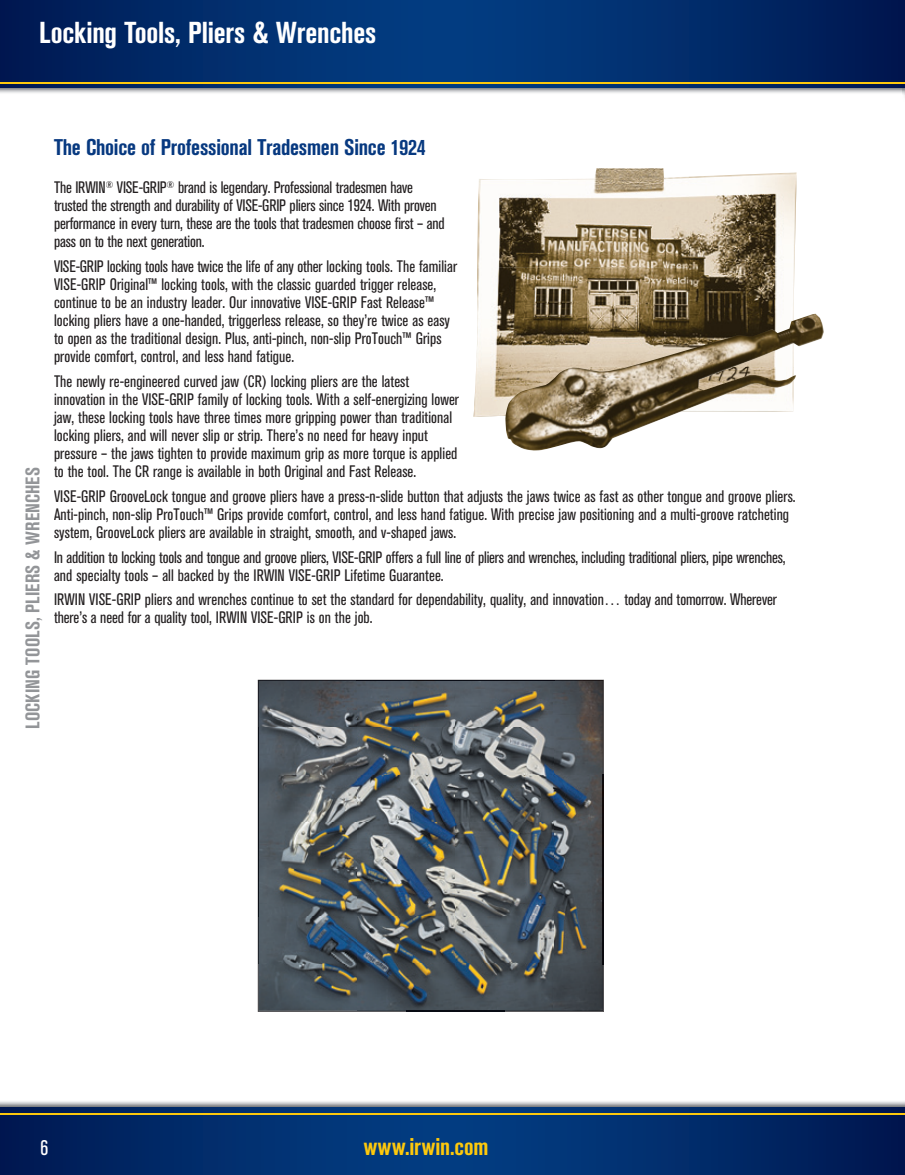
<style>
.page{position:relative;width:905px;height:1175px;background:#fff}
.page>*{position:absolute;margin:0;border:0;box-sizing:border-box;transform-origin:0 0}
.t1{font:700 condensed 30px "Akzidenz Grotesk BE";letter-spacing:-.01em;color:#fff}
.t2{font:700 condensed 24px "Akzidenz Grotesk BE";letter-spacing:.005em;color:#fec90c}
.t3{font:700 condensed 22.5px "Akzidenz Grotesk BE";letter-spacing:-.01em;color:#073980}
.t4{font:condensed 21px "Akzidenz Grotesk BE";color:#fff}
.t5{font:700 condensed 19.5px "Akzidenz Grotesk BE";letter-spacing:.005em;color:#939598}
.t6{font:condensed 16.5px/18px "Akzidenz Grotesk BE";letter-spacing:.005em;color:#231f20}
</style>
<div class="page">
<img style="left:902px;top:1100px;width:2px;height:7px">
<svg style="left:0;top:1107px;width:904px;height:67px;background:#052e6a"></svg>
<hr style="left:0;top:1112px;width:904px;height:2px;background:#fec90c">
<img style="left:0;top:87px;width:902px;height:6px">
<img style="left:902px;top:87px;width:2px;height:7px">
<svg style="left:0;top:0;width:904px;height:87px;background:#012c6b"></svg>
<hr style="left:0;top:82px;width:904px;height:2px;background:#fec90c">
<img style="left:258px;top:679px;width:346px;height:332px">
<img style="left:258px;top:680px;width:99px;height:47px">
<img style="left:357px;top:680px;width:197px;height:1px">
<img style="left:554px;top:680px;width:49px;height:95px">
<img style="left:258px;top:727px;width:1px;height:189px">
<img style="left:603px;top:774px;width:1px;height:190px">
<img style="left:258px;top:916px;width:49px;height:95px">
<img style="left:307px;top:1010px;width:197px;height:1px">
<img style="left:504px;top:964px;width:99px;height:47px">
<img style="left:476px;top:168px;width:213px;height:199px">
<img style="left:689px;top:172px;width:107px;height:142px">
<img style="left:473px;top:367px;width:32px;height:50px">
<img style="left:505px;top:314px;width:318px;height:137px">
<h1 class="t1" style="left:39px;top:15px;width:339px">Locking Tools, Pliers &amp; Wrenches</h1>
<p class="t5" style="left:22px;top:728px;width:262px;rotate:-90deg">LOCKING TOOLS, PLIERS &amp; WRENCHES</p>
<h3 class="t3" style="left:54px;top:134px;width:373px">The Choice of Professional Tradesmen Since 1924</h3>
<p class="t6" style="left:54px;top:179px;width:392px">The IRWIN<sup>®</sup> VISE-GRIP<sup>®</sup> brand is legendary. Professional tradesmen have trusted the strength and durability of VISE-GRIP pliers since 1924. With proven performance in every turn, these are the tools that tradesmen choose first – and pass on to the next generation.</p>
<p class="t6" style="left:54px;top:257px;width:404px">VISE-GRIP locking tools have twice the life of any other locking tools. The familiar VISE-GRIP Original™ locking tools, with the classic guarded trigger release, continue to be an industry leader. Our innovative VISE-GRIP Fast Release™ locking pliers have a one-handed, triggerless release, so they’re twice as easy to open as the traditional design. Plus, anti-pinch, non-slip ProTouch™ Grips provide comfort, control, and less hand fatigue.</p>
<p class="t6" style="left:54px;top:372px;width:406px">The newly re-engineered curved jaw (CR) locking pliers are the latest innovation in the VISE-GRIP family of locking tools. With a self-energizing lower jaw, these locking tools have three times more gripping power than traditional locking pliers, and will never slip or strip. There’s no need for heavy input pressure – the jaws tighten to provide maximum grip as more torque is applied to the tool. The CR range is available in both Original and Fast Release.</p>
<p class="t6" style="left:54px;top:487px;width:743px">VISE-GRIP GrooveLock tongue and groove pliers have a press-n-slide button that adjusts the jaws twice as fast as other tongue and groove pliers.<br>Anti-pinch, non-slip ProTouch™ Grips provide comfort, control, and less hand fatigue. With precise jaw positioning and a multi-groove ratcheting system, GrooveLock pliers are available in straight, smooth, and v-shaped jaws.</p>
<p class="t6" style="left:54px;top:548px;width:733px">In addition to locking tools and tongue and groove pliers, VISE-GRIP offers a full line of pliers and wrenches, including traditional pliers, pipe wrenches, and specialty tools – all backed by the IRWIN VISE-GRIP Lifetime Guarantee.</p>
<p class="t6" style="left:54px;top:591px;width:724px">IRWIN VISE-GRIP pliers and wrenches continue to set the standard for dependability, quality, and innovation… today and tomorrow. Wherever there’s a need for a quality tool, IRWIN VISE-GRIP is on the job.</p>
<p class="t4" style="left:40px;top:1135px;width:9px">6</p>
<h2 class="t2" style="left:364px;top:1133px;width:126px">www.irwin.com</h2>
</div>
